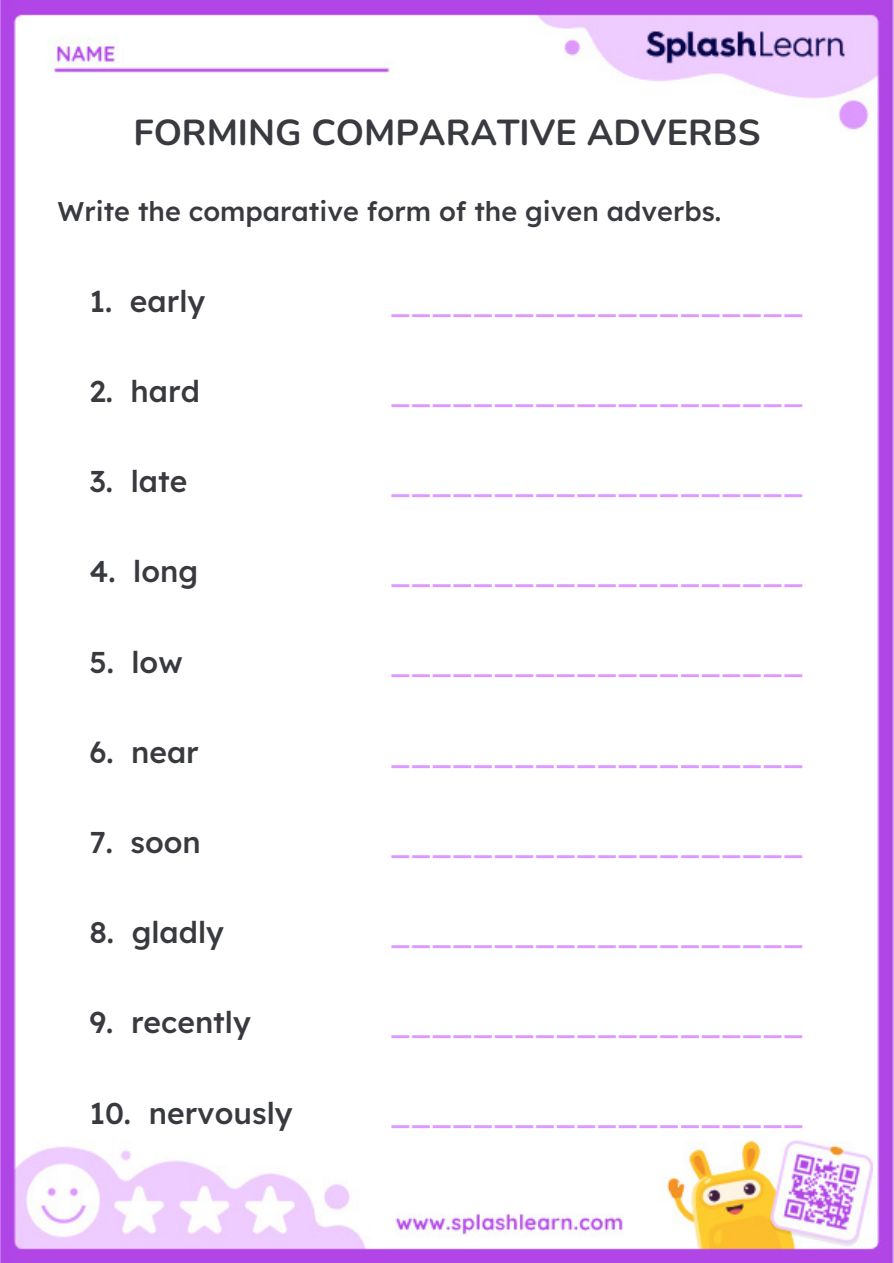
<style>
.page{position:relative;width:894px;height:1263px;background:#fff}
.page>*{position:absolute;margin:0;border:0;box-sizing:border-box;transform-origin:0 0}
.t1{font:700 36px "Nunito";color:#393a40}
.t2{font:500 30px "Lexend";color:#d9f}
.t3{font:500 30px "Lexend";color:#393a40}
.t4{font:500 27px "Lexend";color:#393a40}
</style>
<div class="page">
<img style="left:0;top:1px;width:893px;height:1261px">
<h1 class="t1" style="left:133px;top:108px;width:628px">FORMING COMPARATIVE ADVERBS</h1>
<p class="t4" style="left:58px;top:194px;width:665px">Write the comparative form of the given adverbs.</p>
<p class="t3" style="left:89px;top:282px;width:117px">1. early</p>
<p class="t3" style="left:89px;top:372px;width:112px">2. hard</p>
<p class="t3" style="left:89px;top:462px;width:99px">3. late</p>
<p class="t3" style="left:89px;top:552px;width:110px">4. long</p>
<p class="t3" style="left:89px;top:642px;width:95px">5. low</p>
<p class="t3" style="left:89px;top:732px;width:111px">6. near</p>
<p class="t3" style="left:89px;top:822px;width:113px">7. soon</p>
<p class="t3" style="left:89px;top:913px;width:136px">8. gladly</p>
<p class="t3" style="left:89px;top:1003px;width:163px">9. recently</p>
<p class="t3" style="left:89px;top:1093px;width:205px">10. nervously</p>
<p class="t2" style="left:390px;top:282px;width:415px">____________________</p>
<p class="t2" style="left:390px;top:372px;width:415px">____________________</p>
<p class="t2" style="left:390px;top:462px;width:415px">____________________</p>
<p class="t2" style="left:390px;top:552px;width:415px">____________________</p>
<p class="t2" style="left:390px;top:642px;width:415px">____________________</p>
<p class="t2" style="left:390px;top:732px;width:415px">____________________</p>
<p class="t2" style="left:390px;top:822px;width:415px">____________________</p>
<p class="t2" style="left:390px;top:912px;width:415px">____________________</p>
<p class="t2" style="left:390px;top:1002px;width:415px">____________________</p>
<p class="t2" style="left:390px;top:1093px;width:415px">____________________</p>
</div>
